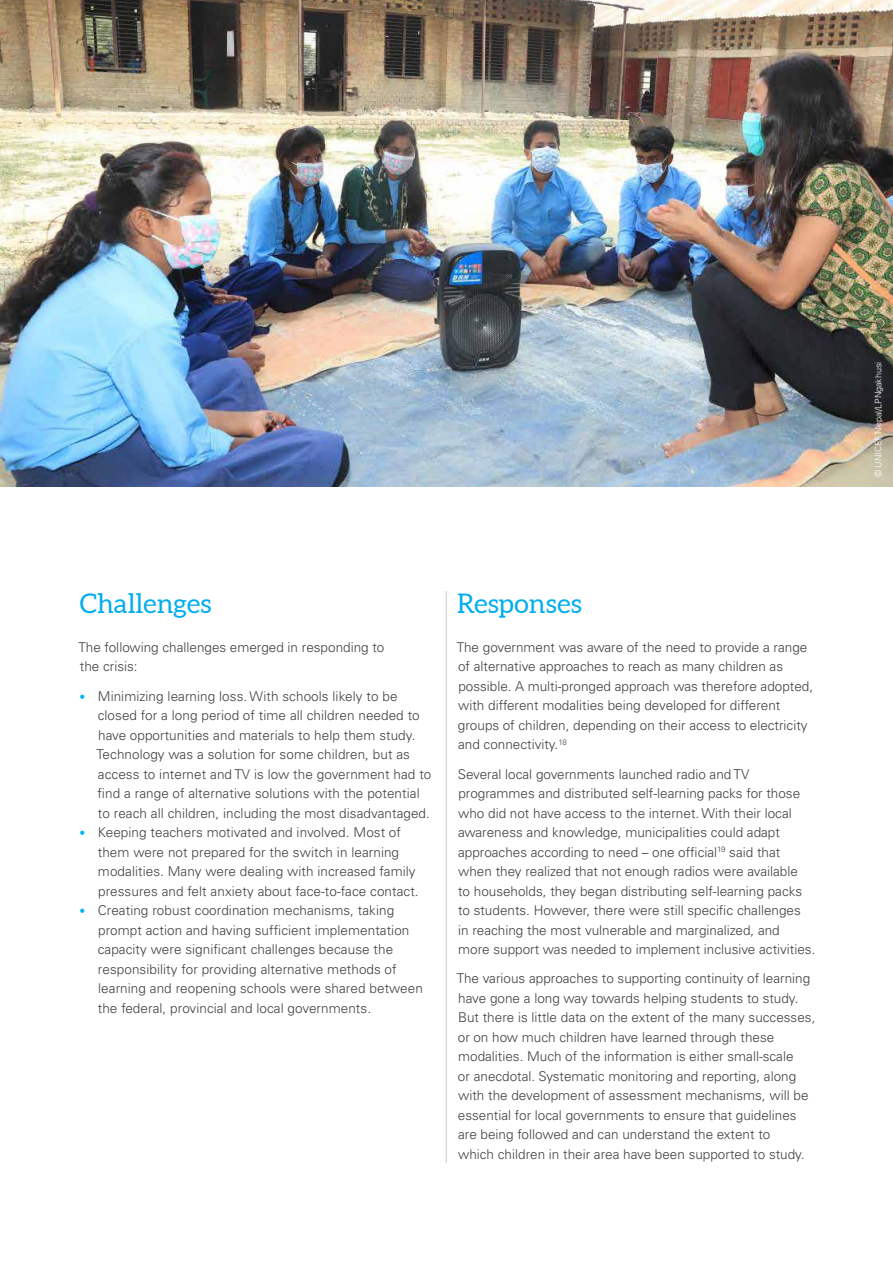
<style>
.page{position:relative;width:893px;height:1263px;background:#fff}
.page>*{position:absolute;margin:0;border:0;box-sizing:border-box;transform-origin:0 0}
.t1{font:27px "Aleo";color:#00aeef}
.t2{font:300 13.5px/19.5px "Univers LT Pro 45";color:#414042}
.t3{font:300 9px "Univers LT Pro 45";letter-spacing:-.01em;color:#fff}
</style>
<div class="page">
<hr style="left:446px;top:591px;width:1px;height:571px;background:#dad2cb">
<img style="left:0;top:0;width:893px;height:486px">
<h1 class="t1" style="left:80px;top:588px;width:133px">Challenges</h1>
<p class="t2" style="left:79px;top:637px;width:307px">The following challenges emerged in responding to the crisis:</p>
<p class="t2" style="left:97px;top:686px;width:336px">Minimizing learning loss. With schools likely to be closed for a long period of time all children needed to have opportunities and materials to help them study.<br>Technology was a solution for some children, but as access to internet and TV is low the government had to find a range of alternative solutions with the potential to reach all children, including the most disadvantaged.<br>Keeping teachers motivated and involved. Most of them were not prepared for the switch in learning modalities. Many were dealing with increased family pressures and felt anxiety about face-to-face contact.<br>Creating robust coordination mechanisms, taking prompt action and having sufficient implementation capacity were significant challenges because the responsibility for providing alternative methods of learning and reopening schools were shared between the federal, provincial and local governments.</p>
<h1 class="t1" style="left:457px;top:588px;width:126px">Responses</h1>
<p class="t2" style="left:457px;top:637px;width:358px">The government was aware of the need to provide a range of alternative approaches to reach as many children as possible. A multi-pronged approach was therefore adopted, with different modalities being developed for different groups of children, depending on their access to electricity and connectivity.<sup>18</sup></p>
<p class="t2" style="left:458px;top:764px;width:359px">Several local governments launched radio and TV programmes and distributed self-learning packs for those who did not have access to the internet. With their local awareness and knowledge, municipalities could adapt approaches according to need – one official<sup>19</sup> said that when they realized that not enough radios were available<br>to households, they began distributing self-learning packs to students. However, there were still specific challenges<br>in reaching the most vulnerable and marginalized, and<br>more support was needed to implement inclusive activities.</p>
<p class="t2" style="left:457px;top:969px;width:360px">The various approaches to supporting continuity of learning have gone a long way towards helping students to study.<br>But there is little data on the extent of the many successes, or on how much children have learned through these modalities. Much of the information is either small-scale<br>or anecdotal. Systematic monitoring and reporting, along with the development of assessment mechanisms, will be essential for local governments to ensure that guidelines are being followed and can understand the extent to<br>which children in their area have been supported to study.</p>
<p class="t3" style="left:873px;top:477px;width:117px;rotate:-90deg">© UNICEF Nepal/LPNgakhusi</p>
</div>
